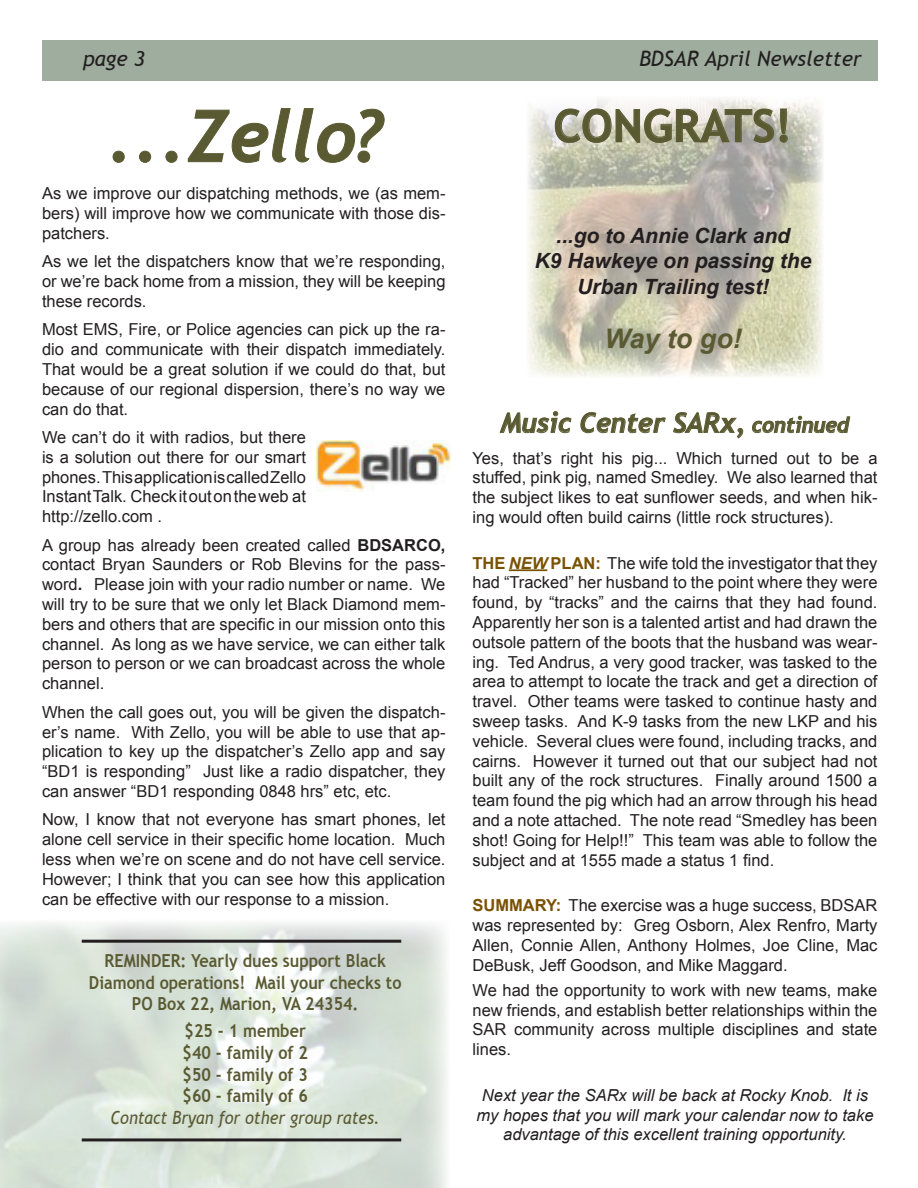
<style>
.page{position:relative;width:918px;height:1188px;background:#fff}
.page>*{position:absolute;margin:0;border:0;box-sizing:border-box;transform-origin:0 0}
.t1{font:italic 700 72px "Trebuchet";color:#5a5a32}
.t2{font:700 45px "Trebuchet MS";color:#5a5a32}
.t3{font:italic 700 27px "Trebuchet";color:#5a5a32}
.t4{font:italic 700 27px "Arial";color:#5a5a32}
.t5{font:italic 700 21px/25.2px "Arial";color:#231f20;text-align:center}
.t6{font:italic 21px "Trebuchet MS";color:#231f20}
.t7{font:700 18px/21.6px "Trebuchet MS";color:#5a5a32;text-align:center;scale:.9 1}
.t8{font:italic 18px "Trebuchet MS";color:#5a5a32;scale:.9 1}
.t9{font:16.5px/19.8px "Arial";color:#231f20;text-align:justify}
.t10{font:italic 16.5px/19.8px "Arial";color:#231f20;text-align:center}
.s1{font-weight:700}
.s2{font-size:21px}
.s3{font-weight:700;color:#795100}
.s4{font-weight:700;font-style:italic;color:#795100}
</style>
<div class="page">
<div style="left:42px;top:40px;width:836px;height:41px;background:#9ead9e"></div>
<img style="left:528px;top:98px;width:295px;height:279px">
<svg style="left:555px;top:108px;width:233px;height:35px"></svg>
<hr style="left:509px;top:569px;width:38px;height:2px;background:#795100">
<svg style="left:499px;top:411px;width:73px;height:22px"></svg>
<svg style="left:580px;top:412px;width:86px;height:21px"></svg>
<svg style="left:673px;top:412px;width:70px;height:27px"></svg>
<svg style="left:752px;top:415px;width:99px;height:19px"></svg>
<img style="left:317px;top:441px;width:133px;height:50px">
<svg style="left:112px;top:150px;width:13px;height:13px"></svg>
<svg style="left:139px;top:150px;width:12px;height:13px"></svg>
<svg style="left:165px;top:150px;width:13px;height:13px"></svg>
<svg style="left:188px;top:108px;width:197px;height:55px"></svg>
<hr style="left:82px;top:940px;width:319px;height:3px;background:#231f20">
<hr style="left:82px;top:1138px;width:319px;height:3px;background:#231f20">
<p class="t6" style="left:83px;top:47px;width:63px">page 3</p>
<p class="t6" style="left:639px;top:47px;width:224px">BDSAR April Newsletter</p>
<p class="t2" style="left:554px;top:98px;width:240px">CONGRATS!</p>
<p class="t1" style="left:106px;top:92px;width:280px">...Zello?</p>
<p class="t9" style="left:42px;top:184px;width:405px">As we improve our dispatching methods, we (as mem&shy;bers) will improve how we communicate with those dis&shy;patchers.</p>
<p class="t9" style="left:42px;top:252px;width:405px">As we let the dispatchers know that we’re responding, or we’re back home from a mission, they will be keeping these records.</p>
<p class="t9" style="left:42px;top:320px;width:405px">Most EMS, Fire, or Police agencies can pick up the ra&shy;dio and communicate with their dispatch immediately.<br>That would be a great solution if we could do that, but because of our regional dispersion, there’s no way we can do that.</p>
<p class="t9" style="left:42px;top:428px;width:265px">We can’t do it with radios, but there is a solution out there for our smart phones. This application is called Zello Instant Talk. Check it out on the web at http://zello.com .</p>
<p class="t9" style="left:42px;top:535px;width:405px">A group has already been created called <span class="s1">BDSARCO, </span>contact Bryan Saunders or Rob Blevins for the pass&shy;word<span class="s1">.</span> Please join with your radio number or name. We will try to be sure that we only let Black Diamond mem&shy;bers and others that are specific in our mission onto this channel. As long as we have service, we can either talk person to person or we can broadcast across the whole channel.</p>
<p class="t9" style="left:42px;top:702px;width:405px">When the call goes out, you will be given the dispatch&shy;er’s name. With Zello, you will be able to use that ap&shy;plication to key up the dispatcher’s Zello app and say “BD1 is responding” Just like a radio dispatcher, they can answer “BD1 responding 0848 hrs” etc, etc.</p>
<p class="t9" style="left:42px;top:810px;width:405px">Now, I know that not everyone has smart phones, let alone cell service in their specific home location. Much less when we’re on scene and do not have cell service.<br>However; I think that you can see how this application can be effective with our response to a mission.</p>
<p class="t7" style="left:89px;top:950px;width:349px">REMINDER: Yearly dues support Black<br>Diamond operations! Mail your checks to<br>PO Box 22, Marion, VA 24354.</p>
<p class="t7" style="left:185px;top:1020px;width:136px">$25 - 1 member</p>
<p class="t7" style="left:183px;top:1042px;width:141px">$40 - family of 2</p>
<p class="t7" style="left:183px;top:1063px;width:141px">$50 - family of 3</p>
<p class="t7" style="left:183px;top:1085px;width:141px">$60 - family of 6</p>
<p class="t8" style="left:111px;top:1107px;width:301px">Contact Bryan for other group rates.</p>
<p class="t5" style="left:535px;top:224px;width:278px">...go to Annie Clark and<br>K9 Hawkeye on passing the<br>Urban Trailing test!</p>
<p class="t4" style="left:604px;top:321px;width:139px">Way to go!</p>
<p class="t3" style="left:501px;top:406px;width:350px">Music Center SARx, <span class="s2">continued</span></p>
<p class="t9" style="left:472px;top:448px;width:407px">Yes, that’s right his pig... Which turned out to be a stuffed, pink pig, named Smedley. We also learned that the subject likes to eat sunflower seeds, and when hik&shy;ing would often build cairns (little rock structures).</p>
<p class="t9" style="left:472px;top:553px;width:407px"><span class="s3">THE</span> <span class="s4">NEW</span> <span class="s3">PLAN:</span> The wife told the investigator that they had “Tracked” her husband to the point where they were found, by “tracks” and the cairns that they had found.<br>Apparently her son is a talented artist and had drawn the outsole pattern of the boots that the husband was wear&shy;ing. Ted Andrus, a very good tracker, was tasked to the area to attempt to locate the track and get a direction of travel. Other teams were tasked to continue hasty and sweep tasks. And K-9 tasks from the new LKP and his vehicle. Several clues were found, including tracks, and cairns. However it turned out that our subject had not built any of the rock structures. Finally around 1500 a team found the pig which had an arrow through his head and a note attached. The note read “Smedley has been shot! Going for Help!!” This team was able to follow the subject and at 1555 made a status 1 find.</p>
<p class="t9" style="left:472px;top:896px;width:407px"><span class="s3">SUMMARY:</span> The exercise was a huge success, BDSAR was represented by: Greg Osborn, Alex Renfro, Marty Allen, Connie Allen, Anthony Holmes, Joe Cline, Mac DeBusk, Jeff Goodson, and Mike Maggard.</p>
<p class="t9" style="left:472px;top:980px;width:406px">We had the opportunity to work with new teams, make new friends, and establish better relationships within the SAR community across multiple disciplines and state lines.</p>
<p class="t10" style="left:476px;top:1085px;width:399px">Next year the SARx will be back at Rocky Knob. It is my hopes that you will mark your calendar now to take advantage of this excellent training opportunity.</p>
</div>
